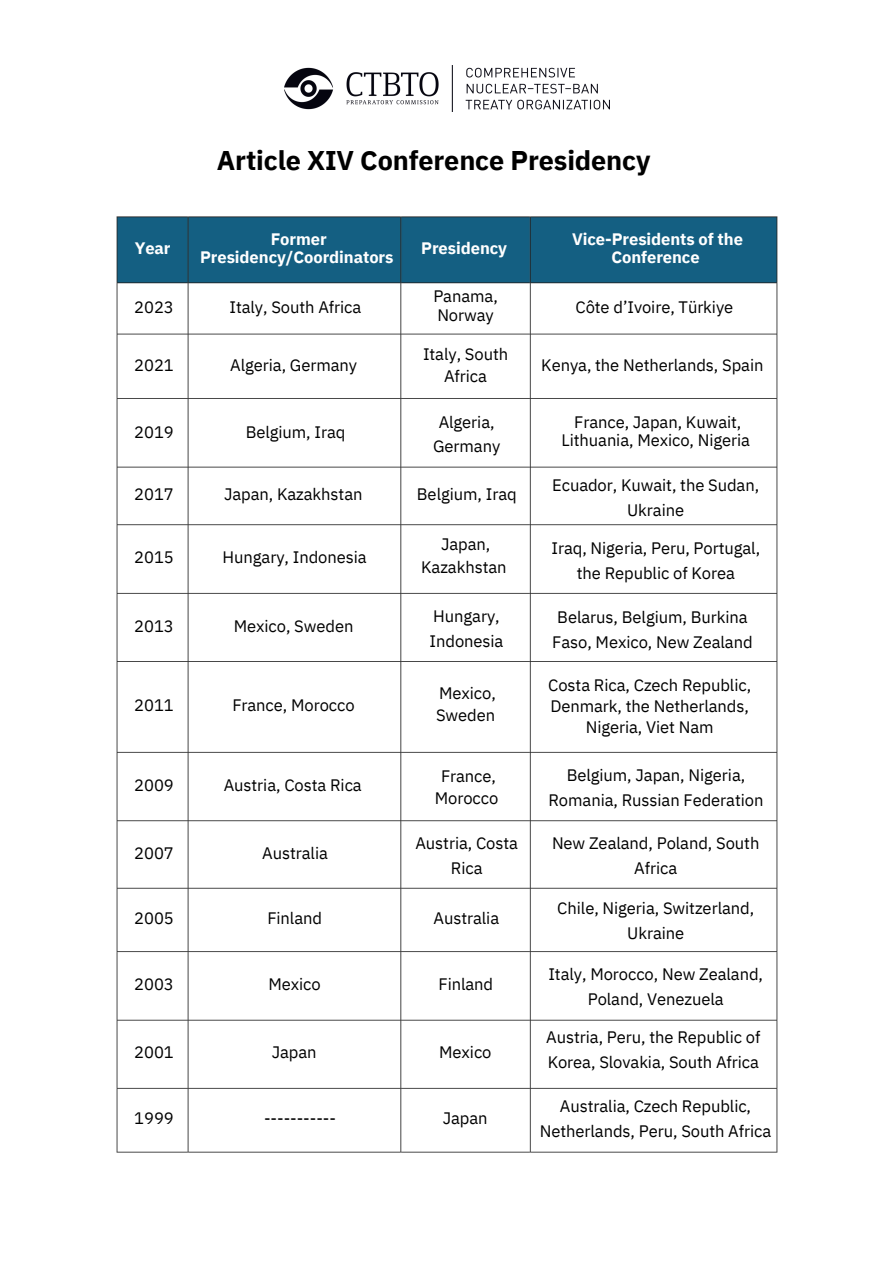
<style>
.page{position:relative;width:894px;height:1264px;background:#fff}
.page>*{position:absolute;margin:0;border:0;box-sizing:border-box;transform-origin:0 0}
.t1{font:700 27px "IBM Plex Sans";letter-spacing:-.005em;color:#000}
.t2{font:16.5px/22.5px "IBM Plex Sans";letter-spacing:-.005em;color:#000;text-align:center}
.t3{font:700 16.5px/18px "IBM Plex Sans";letter-spacing:-.005em;color:#fff;text-align:center}
</style>
<div class="page">
<img style="left:116px;top:216px;width:662px;height:937px">
<img style="left:284px;top:65px;width:324px;height:46px">
<p class="t1" style="left:217px;top:142px;width:435px">Article XIV Conference Presidency</p>
<p class="t3" style="left:135px;top:239px;width:37px">Year</p>
<p class="t2" style="left:134px;top:296px;width:41px">2023</p>
<p class="t3" style="left:200px;top:229px;width:195px">Former<br>Presidency/Coordinators</p>
<p class="t2" style="left:229px;top:296px;width:133px">Italy, South Africa</p>
<p class="t3" style="left:421px;top:239px;width:87px">Presidency</p>
<p class="t2" style="left:433px;top:284px;width:66px">Panama,</p>
<p class="t2" style="left:437px;top:303px;width:58px">Norway</p>
<p class="t3" style="left:572px;top:229px;width:172px">Vice-Presidents of the<br>Conference</p>
<p class="t2" style="left:575px;top:296px;width:159px">Côte d’Ivoire, Türkiye</p>
<h2 class="t2" style="left:134px;top:353px;width:41px">2021</h2>
<p class="t2" style="left:230px;top:353px;width:128px">Algeria, Germany</p>
<p class="t2" style="left:423px;top:342px;width:87px">Italy, South</p>
<p class="t2" style="left:444px;top:365px;width:44px">Africa</p>
<p class="t2" style="left:541px;top:353px;width:224px">Kenya, the Netherlands, Spain</p>
<h2 class="t2" style="left:134px;top:420px;width:41px">2019</h2>
<h2 class="t2" style="left:134px;top:483px;width:41px">2017</h2>
<h2 class="t2" style="left:134px;top:546px;width:41px">2015</h2>
<p class="t2" style="left:134px;top:614px;width:41px">2013</p>
<p class="t2" style="left:134px;top:694px;width:41px">2011</p>
<p class="t2" style="left:134px;top:773px;width:41px">2009</p>
<p class="t2" style="left:134px;top:841px;width:41px">2007</p>
<p class="t2" style="left:134px;top:906px;width:41px">2005</p>
<p class="t2" style="left:134px;top:972px;width:41px">2003</p>
<p class="t2" style="left:134px;top:1040px;width:41px">2001</p>
<p class="t2" style="left:245px;top:420px;width:101px">Belgium, Iraq</p>
<p class="t2" style="left:224px;top:483px;width:140px">Japan, Kazakhstan</p>
<p class="t2" style="left:222px;top:546px;width:145px">Hungary, Indonesia</p>
<p class="t2" style="left:234px;top:614px;width:121px">Mexico, Sweden</p>
<p class="t2" style="left:232px;top:694px;width:124px">France, Morocco</p>
<p class="t2" style="left:224px;top:773px;width:139px">Austria, Costa Rica</p>
<p class="t2" style="left:262px;top:841px;width:67px">Australia</p>
<p class="t2" style="left:267px;top:906px;width:56px">Finland</p>
<p class="t2" style="left:268px;top:972px;width:54px">Mexico</p>
<p class="t2" style="left:271px;top:1040px;width:46px">Japan</p>
<p class="t2" style="left:438px;top:410px;width:57px">Algeria,</p>
<p class="t2" style="left:433px;top:435px;width:69px">Germany</p>
<p class="t2" style="left:417px;top:483px;width:101px">Belgium, Iraq</p>
<p class="t2" style="left:421px;top:533px;width:87px">Japan,<br>Kazakhstan</p>
<p class="t2" style="left:433px;top:605px;width:68px">Hungary,</p>
<p class="t2" style="left:429px;top:629px;width:75px">Indonesia</p>
<p class="t2" style="left:436px;top:681px;width:61px;text-align:left">Mexico,<br>Sweden</p>
<p class="t2" style="left:434px;top:764px;width:65px">France,<br>Morocco</p>
<p class="t2" style="left:415px;top:831px;width:104px">Austria, Costa</p>
<p class="t2" style="left:451px;top:856px;width:33px">Rica</p>
<p class="t2" style="left:433px;top:906px;width:67px">Australia</p>
<p class="t2" style="left:438px;top:972px;width:56px">Finland</p>
<p class="t2" style="left:439px;top:1040px;width:54px">Mexico</p>
<p class="t2" style="left:561px;top:412px;width:190px;line-height:18px">France, Japan, Kuwait,<br>Lithuania, Mexico, Nigeria</p>
<p class="t2" style="left:552px;top:473px;width:208px">Ecuador, Kuwait, the Sudan,</p>
<p class="t2" style="left:627px;top:498px;width:59px">Ukraine</p>
<p class="t2" style="left:551px;top:536px;width:210px">Iraq, Nigeria, Peru, Portugal,</p>
<p class="t2" style="left:576px;top:561px;width:160px">the Republic of Korea</p>
<p class="t2" style="left:557px;top:605px;width:192px">Belarus, Belgium, Burkina</p>
<p class="t2" style="left:552px;top:630px;width:202px">Faso, Mexico, New Zealand</p>
<p class="t2" style="left:548px;top:673px;width:204px">Costa Rica, Czech Republic,</p>
<p class="t2" style="left:550px;top:694px;width:200px">Denmark, the Netherlands,</p>
<p class="t2" style="left:585px;top:716px;width:129px">Nigeria, Viet Nam</p>
<p class="t2" style="left:566px;top:763px;width:180px">Belgium, Japan, Nigeria,</p>
<p class="t2" style="left:548px;top:788px;width:216px">Romania, Russian Federation</p>
<p class="t2" style="left:552px;top:831px;width:209px">New Zealand, Poland, South</p>
<p class="t2" style="left:634px;top:856px;width:44px">Africa</p>
<p class="t2" style="left:557px;top:897px;width:198px">Chile, Nigeria, Switzerland,</p>
<p class="t2" style="left:627px;top:921px;width:59px">Ukraine</p>
<p class="t2" style="left:548px;top:962px;width:216px">Italy, Morocco, New Zealand,</p>
<p class="t2" style="left:587px;top:987px;width:137px">Poland, Venezuela</p>
<p class="t2" style="left:546px;top:1025px;width:216px">Austria, Peru, the Republic of</p>
<p class="t2" style="left:547px;top:1050px;width:213px">Korea, Slovakia, South Africa</p>
<p class="t2" style="left:134px;top:1106px;width:41px">1999</p>
<p class="t2" style="left:264px;top:1106px;width:73px">-----------</p>
<p class="t2" style="left:442px;top:1106px;width:46px">Japan</p>
<p class="t2" style="left:559px;top:1094px;width:193px">Australia, Czech Republic,</p>
<p class="t2" style="left:539px;top:1119px;width:233px">Netherlands, Peru, South Africa</p>
</div>
